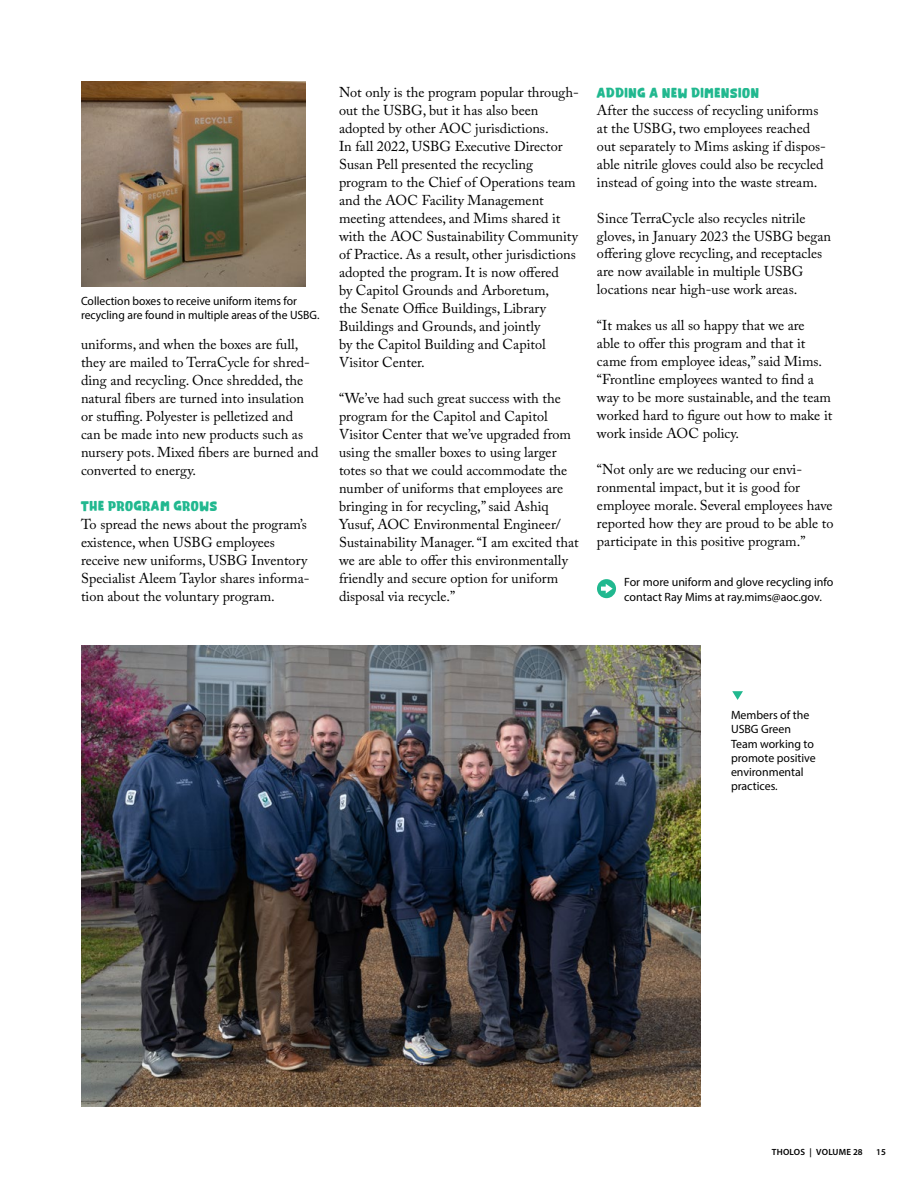
<style>
.page{position:relative;width:918px;height:1188px;background:#fff}
.page>*{position:absolute;margin:0;border:0;box-sizing:border-box;transform-origin:0 0}
.t1{font:14.25px/18px "Adobe Caslon Pro";color:#000}
.t2{font:14.25px "Munfon Reguler";letter-spacing:.05em;color:#21b88f}
.t3{font:12px/14.2px "Myriad Pro";color:#000}
.t4{font:600 9px "Myriad Pro";letter-spacing:.02em;color:#000}
</style>
<div class="page">
<img style="left:81px;top:645px;width:620px;height:462px">
<svg style="left:732px;top:691px;width:11px;height:9px"></svg>
<img style="left:81px;top:81px;width:224px;height:205px">
<svg style="left:597px;top:579px;width:19px;height:19px"></svg>
<p class="t3" style="left:81px;top:294px;width:240px">Collection boxes to receive uniform items for recycling are found in multiple areas of the USBG.</p>
<p class="t1" style="left:81px;top:335px;width:239px">uniforms, and when the boxes are full, they are mailed to TerraCycle for shred&shy;ding and recycling. Once shredded, the natural fibers are turned into insulation or stuffing. Polyester is pelletized and<br>can be made into new products such as nursery pots. Mixed fibers are burned and converted to energy.</p>
<h3 class="t2" style="left:81px;top:500px;width:138px">THE PROGRAM GROWS</h3>
<p class="t1" style="left:81px;top:515px;width:230px">To spread the news about the program’s existence, when USBG employees receive new uniforms, USBG Inventory Specialist Aleem Taylor shares informa&shy;tion about the voluntary program.</p>
<p class="t1" style="left:339px;top:84px;width:241px">Not only is the program popular through&shy;out the USBG, but it has also been adopted by other AOC jurisdictions.<br>In fall 2022, USBG Executive Director Susan Pell presented the recycling program to the Chief of Operations team and the AOC Facility Management meeting attendees, and Mims shared it with the AOC Sustainability Community of Practice. As a result, other jurisdictions adopted the program. It is now offered<br>by Capitol Grounds and Arboretum,<br>the Senate Office Buildings, Library Buildings and Grounds, and jointly<br>by the Capitol Building and Capitol Visitor Center.</p>
<p class="t1" style="left:339px;top:390px;width:241px">“We’ve had such great success with the program for the Capitol and Capitol Visitor Center that we’ve upgraded from using the smaller boxes to using larger totes so that we could accommodate the number of uniforms that employees are bringing in for recycling,” said Ashiq Yusuf, AOC Environmental Engineer/ Sustainability Manager. “I am excited that we are able to offer this environmentally friendly and secure option for uniform disposal via recycle.”</p>
<h3 class="t2" style="left:597px;top:87px;width:163px">ADDING A NEW DIMENSION</h3>
<p class="t1" style="left:597px;top:101px;width:231px">After the success of recycling uniforms at the USBG, two employees reached out separately to Mims asking if dispos&shy;able nitrile gloves could also be recycled instead of going into the waste stream.</p>
<p class="t1" style="left:597px;top:209px;width:236px">Since TerraCycle also recycles nitrile gloves, in January 2023 the USBG began offering glove recycling, and receptacles are now available in multiple USBG locations near high-use work areas.</p>
<p class="t1" style="left:597px;top:317px;width:237px">“It makes us all so happy that we are<br>able to offer this program and that it came from employee ideas,” said Mims. “Frontline employees wanted to find a way to be more sustainable, and the team worked hard to figure out how to make it work inside AOC policy.</p>
<p class="t1" style="left:597px;top:461px;width:238px">“Not only are we reducing our envi&shy;ronmental impact, but it is good for employee morale. Several employees have reported how they are proud to be able to participate in this positive program.”</p>
<p class="t3" style="left:624px;top:574px;width:211px;line-height:15px">For more uniform and glove recycling info contact Ray Mims at ray.mims@aoc.gov.</p>
<p class="t3" style="left:731px;top:708px;width:86px">Members of the<br>USBG Green<br>Team working to promote positive environmental practices.</p>
<p class="t4" style="left:772px;top:1146px;width:92px">THOLOS | VOLUME 28</p>
<p class="t4" style="left:876px;top:1146px;width:11px">15</p>
</div>
